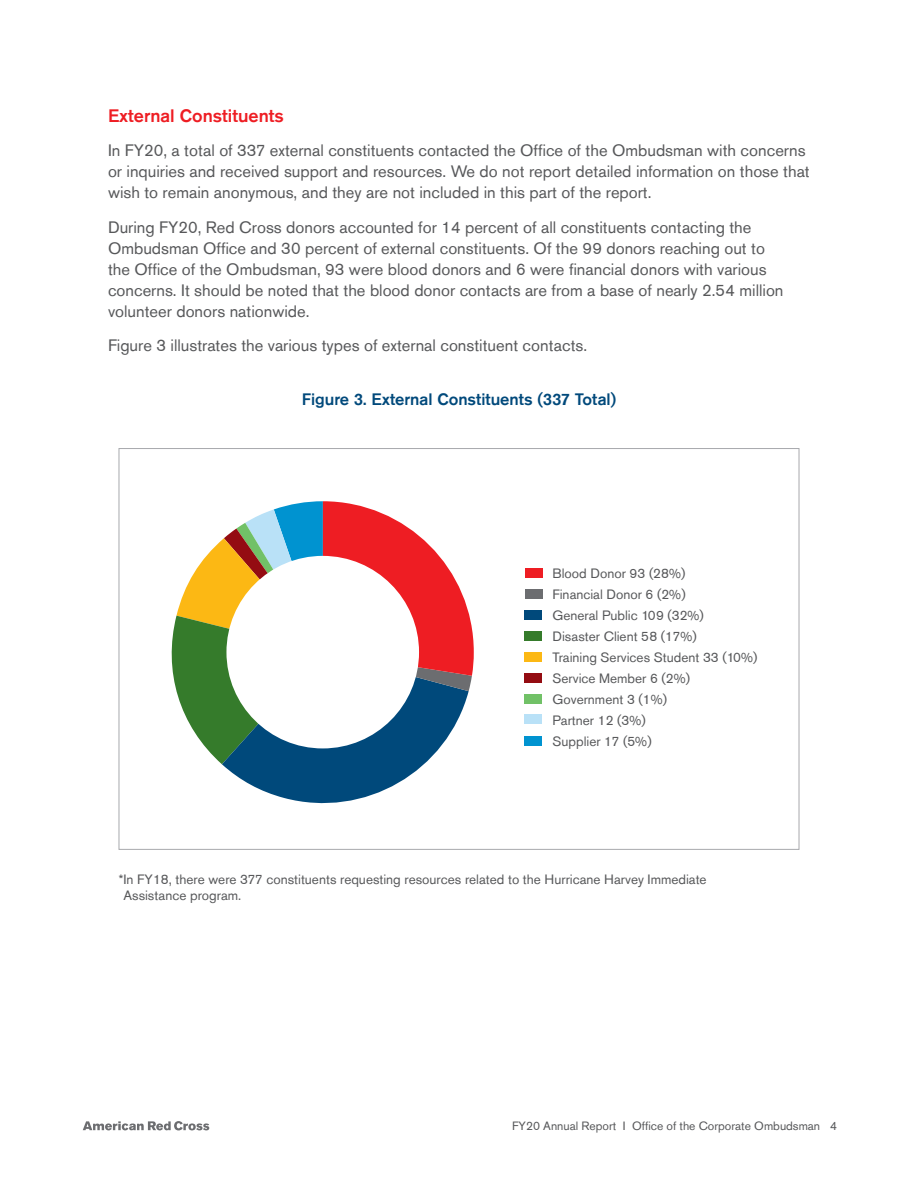
<style>
.page{position:relative;width:918px;height:1188px;background:#fff}
.page>*{position:absolute;margin:0;border:0;box-sizing:border-box;transform-origin:0 0}
.t1{font:500 18px "Akzidenz Grotesk Std";color:#ee1d23}
.t2{font:16.5px/21px "Akzidenz Grotesk Std";color:#57585a}
.t3{font:500 16.5px "Akzidenz Grotesk Std";color:#00497b}
.t4{font:13.5px/21px "Akzidenz Grotesk Std";color:#57585a}
.t5{font:12px "Akzidenz Grotesk Std";color:#57585a}
</style>
<div class="page">
<svg style="left:83px;top:1127px;width:127px;height:4px"></svg>
<svg style="left:83px;top:1121px;width:126px;height:9px"></svg>
<div style="left:525px;top:568px;width:18px;height:9px;background:#ee1d23"></div>
<div style="left:525px;top:589px;width:18px;height:9px;background:#6c6d70"></div>
<div style="left:525px;top:610px;width:17px;height:9px;background:#00497b"></div>
<div style="left:525px;top:631px;width:17px;height:9px;background:#357b2b"></div>
<div style="left:525px;top:652px;width:17px;height:9px;background:#fcb814"></div>
<div style="left:525px;top:673px;width:17px;height:9px;background:#940c12"></div>
<div style="left:525px;top:694px;width:17px;height:9px;background:#71c167"></div>
<div style="left:525px;top:715px;width:17px;height:9px;background:#b9e1f7"></div>
<div style="left:525px;top:736px;width:17px;height:10px;background:#0093d0"></div>
<svg style="left:172px;top:501px;width:302px;height:302px"></svg>
<div style="left:226px;top:556px;width:193px;height:192px;background:#fff;border-radius:50%"></div>
<p class="t1" style="left:108px;top:104px;width:177px">External Constituents</p>
<p class="t2" style="left:108px;top:140px;width:703px">In FY20, a total of 337 external constituents contacted the Office of the Ombudsman with concerns or inquiries and received support and resources. We do not report detailed information on those that wish to remain anonymous, and they are not included in this part of the report.</p>
<p class="t2" style="left:108px;top:216px;width:677px">During FY20, Red Cross donors accounted for 14 percent of all constituents contacting the Ombudsman Office and 30 percent of external constituents. Of the 99 donors reaching out to the Office of the Ombudsman, 93 were blood donors and 6 were financial donors with various concerns. It should be noted that the blood donor contacts are from a base of nearly 2.54 million volunteer donors nationwide.</p>
<p class="t2" style="left:108px;top:335px;width:481px">Figure 3 illustrates the various types of external constituent contacts.</p>
<p class="t3" style="left:302px;top:389px;width:316px">Figure 3. External Constituents (337 Total)</p>
<p class="t4" style="left:553px;top:562px;width:206px">Blood Donor 93 (28%)<br>Financial Donor 6 (2%)<br>General Public 109 (32%)<br>Disaster Client 58 (17%)<br>Training Services Student 33 (10%)<br>Service Member 6 (2%)<br>Government 3 (1%)<br>Partner 12 (3%)<br>Supplier 17 (5%)</p>
<p class="t4" style="left:124px;top:871px;width:585px;line-height:16.5px;text-indent:-5px">*In FY18, there were 377 constituents requesting resources related to the Hurricane Harvey Immediate<br>Assistance program.</p>
<p class="t5" style="left:512px;top:1118px;width:326px">FY20 Annual Report I Office of the Corporate Ombudsman 4</p>
</div>
